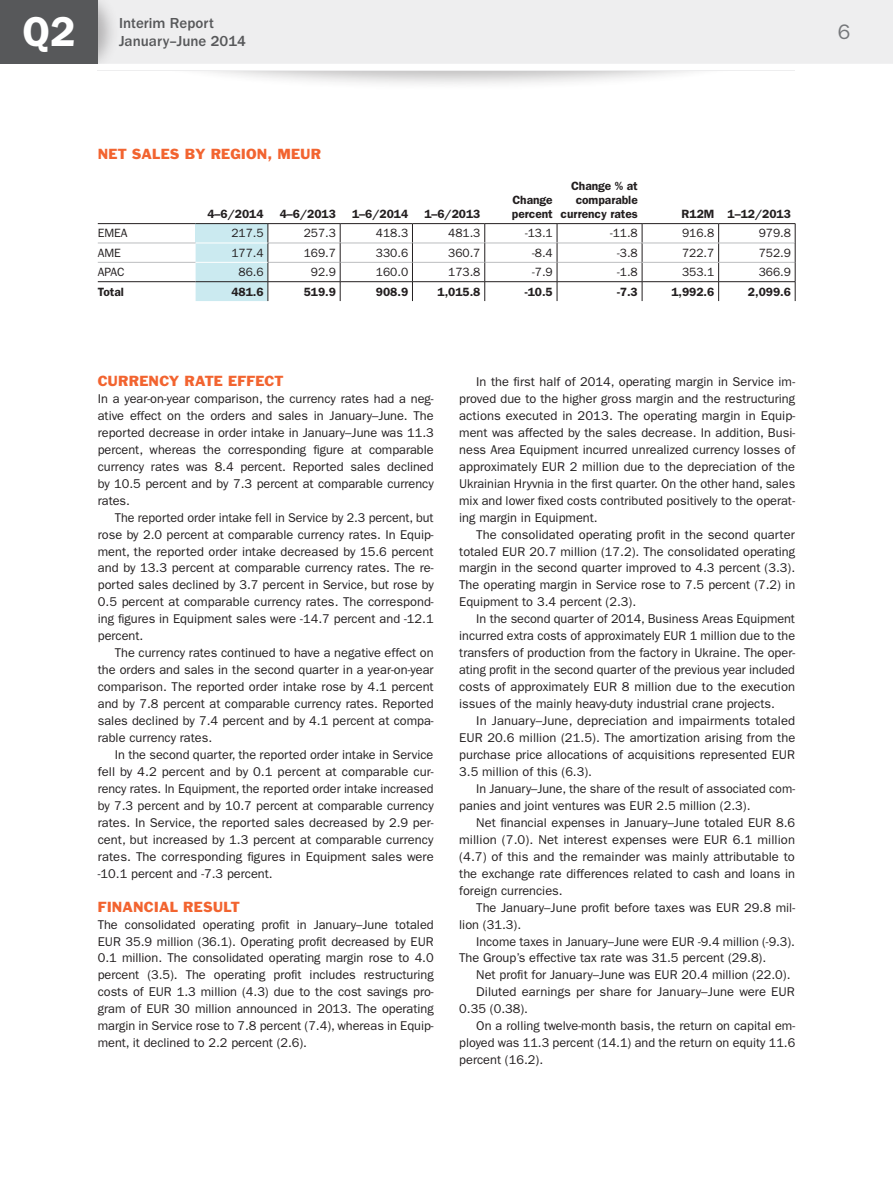
<style>
.page{position:relative;width:893px;height:1191px;background:#fff}
.page>*{position:absolute;margin:0;border:0;box-sizing:border-box;transform-origin:0 0}
.t1{font:600 42px "ITC Franklin Gothic Std";color:#fff}
.t2{font:21px "ITC Franklin Gothic Std";color:#76787b}
.t3{font:500 15px/18px "ITC Franklin Gothic Std";color:#57585a}
.h2_aft_2011{font:13.5px "Franklin Gothic Std";letter-spacing:.01em;color:#f26430}
.p_base_indent{font:12.75px/17px "ITC Franklin Gothic Std";color:#231f20;text-align:justify}
.P_1_base{font:12.75px/17px "ITC Franklin Gothic Std";letter-spacing:-.005em;color:#231f20;text-align:justify}
.Table_2_ri_bold{font:600 12px/14.2px "ITC Franklin Gothic Std";letter-spacing:-.005em;color:#231f20}
.Table_2_ri{font:12px "ITC Franklin Gothic Std";letter-spacing:-.005em;color:#231f20}
.Table_1_le{font:12px "ITC Franklin Gothic Std";letter-spacing:-.005em;color:#231f20}
.Table_1_le_bold{font:600 12px "ITC Franklin Gothic Std";letter-spacing:-.005em;color:#231f20}
</style>
<div class="page">
<div style="left:138px;top:3px;width:623px;height:88px;background:#231f20;opacity:.3"></div>
<div style="left:0;top:53px;width:893px;height:17px;background:#fff"></div>
<div style="left:120px;top:0;width:773px;height:64px;background:#eeeeef"></div>
<div style="left:98px;top:0;width:22px;height:64px;background:#231f20;opacity:.3"></div>
<svg style="left:98px;top:223px;width:698px;height:78px"></svg>
<hr style="left:196px;top:243px;width:72px;height:1px;background:#fff">
<hr style="left:196px;top:262px;width:72px;height:1px;background:#fff">
<div style="left:0;top:0;width:98px;height:64px;background:#57585a"></div>
<h1 class="t1" style="left:22px;top:7px;width:54px">Q2</h1>
<p class="t3" style="left:119px;top:14px;width:129px">Interim Report<br>January–June 2014</p>
<p class="h2_aft_2011" style="left:98px;top:145px;width:225px">NET SALES BY REGION, MEUR</p>
<p class="Table_2_ri_bold" style="left:207px;top:207px;width:58px">4–6/2014</p>
<p class="Table_2_ri_bold" style="left:280px;top:207px;width:58px">4–6/2013</p>
<p class="Table_2_ri_bold" style="left:352px;top:207px;width:58px">1–6/2014</p>
<p class="Table_2_ri_bold" style="left:424px;top:207px;width:58px">1–6/2013</p>
<p class="Table_2_ri_bold" style="left:512px;top:193px;width:42px">Change percent</p>
<p class="Table_2_ri_bold" style="left:561px;top:178px;width:79px;text-align:right">Change % at comparable currency rates</p>
<p class="Table_2_ri_bold" style="left:682px;top:207px;width:34px">R12M</p>
<p class="Table_2_ri_bold" style="left:728px;top:207px;width:65px">1–12/2013</p>
<p class="Table_1_le" style="left:98px;top:226px;width:31px">EMEA</p>
<p class="Table_2_ri" style="left:231px;top:226px;width:34px">217.5</p>
<p class="Table_2_ri" style="left:304px;top:226px;width:34px">257.3</p>
<p class="Table_2_ri" style="left:376px;top:226px;width:34px">418.3</p>
<p class="Table_2_ri" style="left:448px;top:226px;width:34px">481.3</p>
<p class="Table_2_ri" style="left:525px;top:226px;width:29px">-13.1</p>
<p class="Table_2_ri" style="left:610px;top:226px;width:29px">-11.8</p>
<p class="Table_2_ri" style="left:682px;top:226px;width:34px">916.8</p>
<p class="Table_2_ri" style="left:759px;top:226px;width:34px">979.8</p>
<p class="Table_1_le" style="left:98px;top:246px;width:25px">AME</p>
<p class="Table_2_ri" style="left:231px;top:246px;width:34px">177.4</p>
<p class="Table_2_ri" style="left:304px;top:246px;width:34px">169.7</p>
<p class="Table_2_ri" style="left:376px;top:246px;width:34px">330.6</p>
<p class="Table_2_ri" style="left:448px;top:246px;width:34px">360.7</p>
<p class="Table_2_ri" style="left:532px;top:246px;width:22px">-8.4</p>
<p class="Table_2_ri" style="left:617px;top:246px;width:22px">-3.8</p>
<p class="Table_2_ri" style="left:682px;top:246px;width:34px">722.7</p>
<p class="Table_2_ri" style="left:759px;top:246px;width:34px">752.9</p>
<p class="Table_1_le" style="left:98px;top:265px;width:28px">APAC</p>
<p class="Table_2_ri" style="left:239px;top:265px;width:27px">86.6</p>
<p class="Table_2_ri" style="left:311px;top:265px;width:27px">92.9</p>
<p class="Table_2_ri" style="left:376px;top:265px;width:34px">160.0</p>
<p class="Table_2_ri" style="left:448px;top:265px;width:34px">173.8</p>
<p class="Table_2_ri" style="left:532px;top:265px;width:22px">-7.9</p>
<p class="Table_2_ri" style="left:617px;top:265px;width:22px">-1.8</p>
<p class="Table_2_ri" style="left:682px;top:265px;width:34px">353.1</p>
<p class="Table_2_ri" style="left:759px;top:265px;width:34px">366.9</p>
<p class="Table_1_le_bold" style="left:98px;top:284px;width:28px">Total</p>
<p class="Table_2_ri_bold" style="left:231px;top:284px;width:34px">481.6</p>
<p class="Table_2_ri_bold" style="left:304px;top:284px;width:34px">519.9</p>
<p class="Table_2_ri_bold" style="left:376px;top:284px;width:34px">908.9</p>
<p class="Table_2_ri_bold" style="left:437px;top:284px;width:44px">1,015.8</p>
<p class="Table_2_ri_bold" style="left:525px;top:284px;width:29px">-10.5</p>
<p class="Table_2_ri_bold" style="left:617px;top:284px;width:22px">-7.3</p>
<p class="Table_2_ri_bold" style="left:671px;top:284px;width:44px">1,992.6</p>
<p class="Table_2_ri_bold" style="left:748px;top:284px;width:44px">2,099.6</p>
<p class="h2_aft_2011" style="left:98px;top:372px;width:187px">CURRENCY RATE EFFECT</p>
<p class="P_1_base" style="left:98px;top:390px;width:337px">In a year-on-year comparison, the currency rates had a neg&shy;ative effect on the orders and sales in January–June. The reported decrease in order intake in January–June was 11.3 percent, whereas the corresponding figure at comparable currency rates was 8.4 percent. Reported sales declined by 10.5 percent and by 7.3 percent at comparable currency rates.</p>
<p class="p_base_indent" style="left:98px;top:509px;width:337px;text-indent:17px">The reported order intake fell in Service by 2.3 percent, but rose by 2.0 percent at comparable currency rates. In Equip&shy;ment, the reported order intake decreased by 15.6 percent and by 13.3 percent at comparable currency rates. The re&shy;ported sales declined by 3.7 percent in Service, but rose by 0.5 percent at comparable currency rates. The correspond&shy;ing figures in Equipment sales were -14.7 percent and -12.1 percent.</p>
<p class="p_base_indent" style="left:98px;top:644px;width:337px;text-indent:17px">The currency rates continued to have a negative effect on the orders and sales in the second quarter in a year-on-year comparison. The reported order intake rose by 4.1 percent and by 7.8 percent at comparable currency rates. Reported sales declined by 7.4 percent and by 4.1 percent at compa&shy;rable currency rates.</p>
<p class="p_base_indent" style="left:98px;top:746px;width:337px;text-indent:17px">In the second quarter, the reported order intake in Service fell by 4.2 percent and by 0.1 percent at comparable cur&shy;rency rates. In Equipment, the reported order intake increased by 7.3 percent and by 10.7 percent at comparable currency rates. In Service, the reported sales decreased by 2.9 per&shy;cent, but increased by 1.3 percent at comparable currency rates. The corresponding figures in Equipment sales were -10.1 percent and -7.3 percent.</p>
<p class="h2_aft_2011" style="left:98px;top:898px;width:143px">FINANCIAL RESULT</p>
<p class="P_1_base" style="left:98px;top:916px;width:337px">The consolidated operating profit in January–June totaled EUR 35.9 million (36.1). Operating profit decreased by EUR 0.1 million. The consolidated operating margin rose to 4.0 percent (3.5). The operating profit includes restructuring costs of EUR 1.3 million (4.3) due to the cost savings pro&shy;gram of EUR 30 million announced in 2013. The operating margin in Service rose to 7.8 percent (7.4), whereas in Equip&shy;ment, it declined to 2.2 percent (2.6).</p>
<p class="p_base_indent" style="left:459px;top:373px;width:337px;text-indent:17px">In the first half of 2014, operating margin in Service im&shy;proved due to the higher gross margin and the restructuring actions executed in 2013. The operating margin in Equip&shy;ment was affected by the sales decrease. In addition, Busi&shy;ness Area Equipment incurred unrealized currency losses of approximately EUR 2 million due to the depreciation of the Ukrainian Hryvnia in the first quarter. On the other hand, sales mix and lower fixed costs contributed positively to the operat&shy;ing margin in Equipment.</p>
<p class="p_base_indent" style="left:459px;top:526px;width:337px;text-indent:17px">The consolidated operating profit in the second quarter totaled EUR 20.7 million (17.2). The consolidated operating margin in the second quarter improved to 4.3 percent (3.3).<br>The operating margin in Service rose to 7.5 percent (7.2) in Equipment to 3.4 percent (2.3).</p>
<p class="p_base_indent" style="left:459px;top:610px;width:337px;text-indent:17px">In the second quarter of 2014, Business Areas Equipment incurred extra costs of approximately EUR 1 million due to the transfers of production from the factory in Ukraine. The oper&shy;ating profit in the second quarter of the previous year included costs of approximately EUR 8 million due to the execution issues of the mainly heavy-duty industrial crane projects.</p>
<p class="p_base_indent" style="left:459px;top:712px;width:338px;text-indent:17px">In January–June, depreciation and impairments totaled EUR 20.6 million (21.5). The amortization arising from the purchase price allocations of acquisitions represented EUR 3.5 million of this (6.3).</p>
<p class="p_base_indent" style="left:459px;top:780px;width:337px;text-indent:17px">In January–June, the share of the result of associated com&shy;panies and joint ventures was EUR 2.5 million (2.3).</p>
<p class="p_base_indent" style="left:459px;top:814px;width:338px;text-indent:17px">Net financial expenses in January–June totaled EUR 8.6 million (7.0). Net interest expenses were EUR 6.1 million (4.7) of this and the remainder was mainly attributable to the exchange rate differences related to cash and loans in foreign currencies.</p>
<p class="p_base_indent" style="left:459px;top:899px;width:337px;text-indent:17px">The January–June profit before taxes was EUR 29.8 mil&shy;lion (31.3).</p>
<p class="p_base_indent" style="left:459px;top:932px;width:337px;text-indent:17px">Income taxes in January–June were EUR -9.4 million (-9.3).<br>The Group’s effective tax rate was 31.5 percent (29.8).</p>
<p class="p_base_indent" style="left:476px;top:966px;width:316px">Net profit for January–June was EUR 20.4 million (22.0).</p>
<p class="p_base_indent" style="left:459px;top:983px;width:337px;text-indent:17px">Diluted earnings per share for January–June were EUR<br>0.35 (0.38).</p>
<p class="p_base_indent" style="left:459px;top:1017px;width:338px;text-indent:17px">On a rolling twelve-month basis, the return on capital em&shy;ployed was 11.3 percent (14.1) and the return on equity 11.6 percent (16.2).</p>
<h2 class="t2" style="left:838px;top:20px;width:14px">6</h2>
</div>
